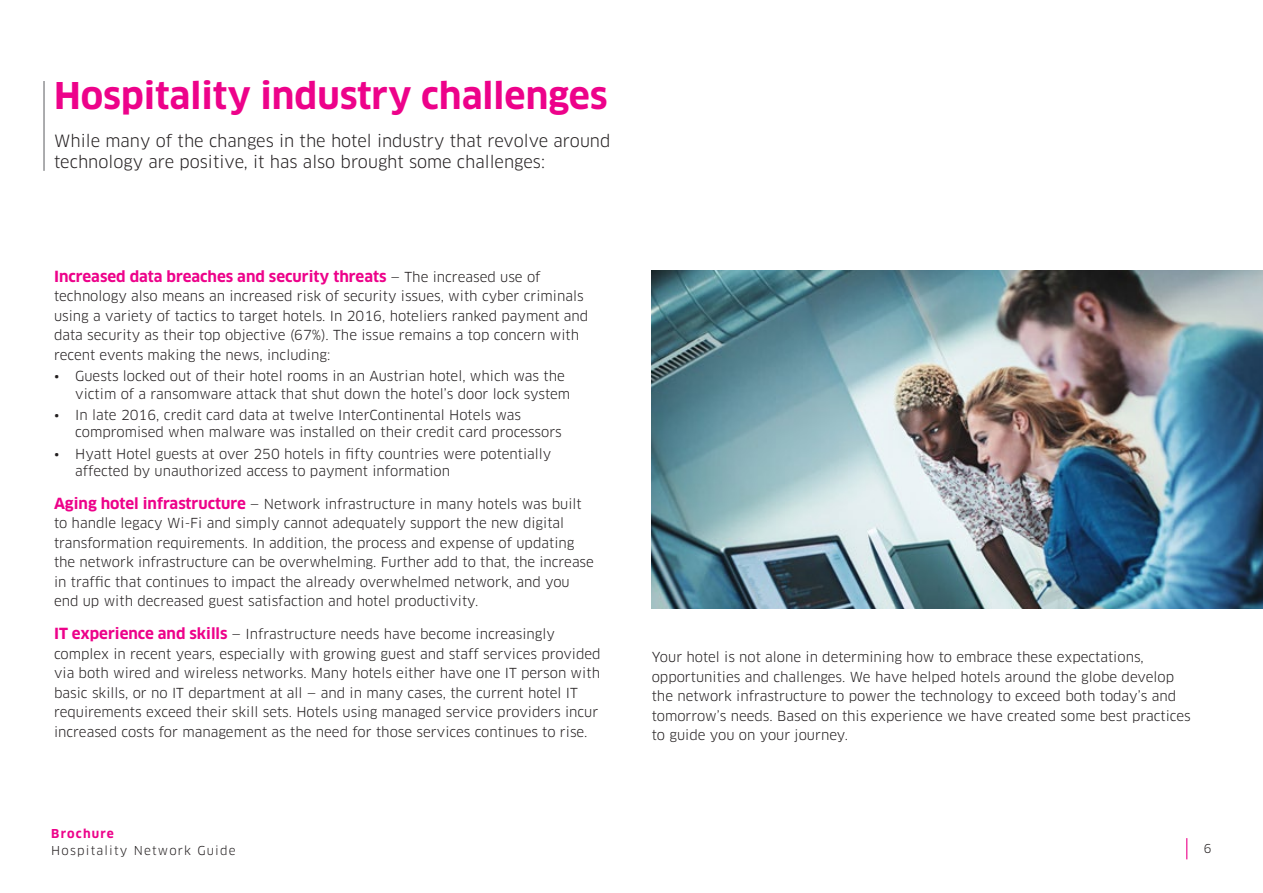
<style>
.page{position:relative;width:1263px;height:893px;background:#fff}
.page>*{position:absolute;margin:0;border:0;box-sizing:border-box;transform-origin:0 0}
.Heading_02{font:700 36px "Clan OT";color:#ed028a}
.Subtext{font:16.5px/21px "Clan OT";color:#231f20}
.Heading_03{font:700 15px "Clan OT";color:#ed028a}
.Heading_03-2{font:13.5px/19.5px "Clan OT";color:#231f20}
.Bullet_01{font:13.5px/17.2px "Clan OT";color:#231f20}
.Text{font:13.5px/19.5px "Clan OT";color:#231f20}
.t1{font:12px "Clan OT";letter-spacing:.1em;color:#231f20}
.t2{font:700 12px "Clan OT";letter-spacing:.1em;color:#ed028a}
.s1{font-weight:400;font-size:13.5px;color:#231f20}
.s2{font-weight:700;font-size:15px;color:#ed028a}
</style>
<div class="page">
<svg style="left:1186px;top:838px;width:1px;height:21px"></svg>
<img style="left:652px;top:270px;width:611px;height:338px">
<hr style="left:43px;top:81px;width:2px;height:90px;background:#6c6d70">
<p class="Heading_02" style="left:54px;top:75px;width:555px">Hospitality industry challenges</p>
<p class="Subtext" style="left:54px;top:131px;width:558px">While many of the changes in the hotel industry that revolve around technology are positive, it has also brought some challenges:</p>
<p class="Heading_03" style="left:54px;top:268px;width:488px">Increased data breaches and security threats <span class="s1">— The increased use of</span></p>
<p class="Heading_03-2" style="left:54px;top:287px;width:536px">technology also means an increased risk of security issues, with cyber criminals using a variety of tactics to target hotels. In 2016, hoteliers ranked payment and data security as their top objective (67%). The issue remains a top concern with recent events making the news, including:</p>
<p class="Bullet_01" style="left:75px;top:368px;width:496px;text-indent:-21px">• Guests locked out of their hotel rooms in an Austrian hotel, which was the victim of a ransomware attack that shut down the hotel’s door lock system</p>
<p class="Bullet_01" style="left:75px;top:406px;width:488px;text-indent:-21px">• In late 2016, credit card data at twelve InterContinental Hotels was compromised when malware was installed on their credit card processors</p>
<p class="Bullet_01" style="left:75px;top:445px;width:478px;text-indent:-21px">• Hyatt Hotel guests at over 250 hotels in fifty countries were potentially affected by unauthorized access to payment information</p>
<p class="Heading_03-2" style="left:54px;top:494px;width:541px"><span class="s2">Aging hotel infrastructure</span> — Network infrastructure in many hotels was built to handle legacy Wi-Fi and simply cannot adequately support the new digital transformation requirements. In addition, the process and expense of updating the network infrastructure can be overwhelming. Further add to that, the increase in traffic that continues to impact the already overwhelmed network, and you end up with decreased guest satisfaction and hotel productivity.</p>
<p class="Heading_03-2" style="left:54px;top:624px;width:548px"><span class="s2">IT experience and skills</span> — Infrastructure needs have become increasingly complex in recent years, especially with growing guest and staff services provided via both wired and wireless networks. Many hotels either have one IT person with basic skills, or no IT department at all — and in many cases, the current hotel IT requirements exceed their skill sets. Hotels using managed service providers incur increased costs for management as the need for those services continues to rise.</p>
<p class="Text" style="left:652px;top:647px;width:540px">Your hotel is not alone in determining how to embrace these expectations, opportunities and challenges. We have helped hotels around the globe develop the network infrastructure to power the technology to exceed both today’s and tomorrow’s needs. Based on this experience we have created some best practices to guide you on your journey.</p>
<p class="t2" style="left:51px;top:827px;width:64px">Brochure</p>
<p class="t1" style="left:51px;top:843px;width:186px">Hospitality Network Guide</p>
<p class="t1" style="left:1204px;top:841px;width:9px">6</p>
</div>
